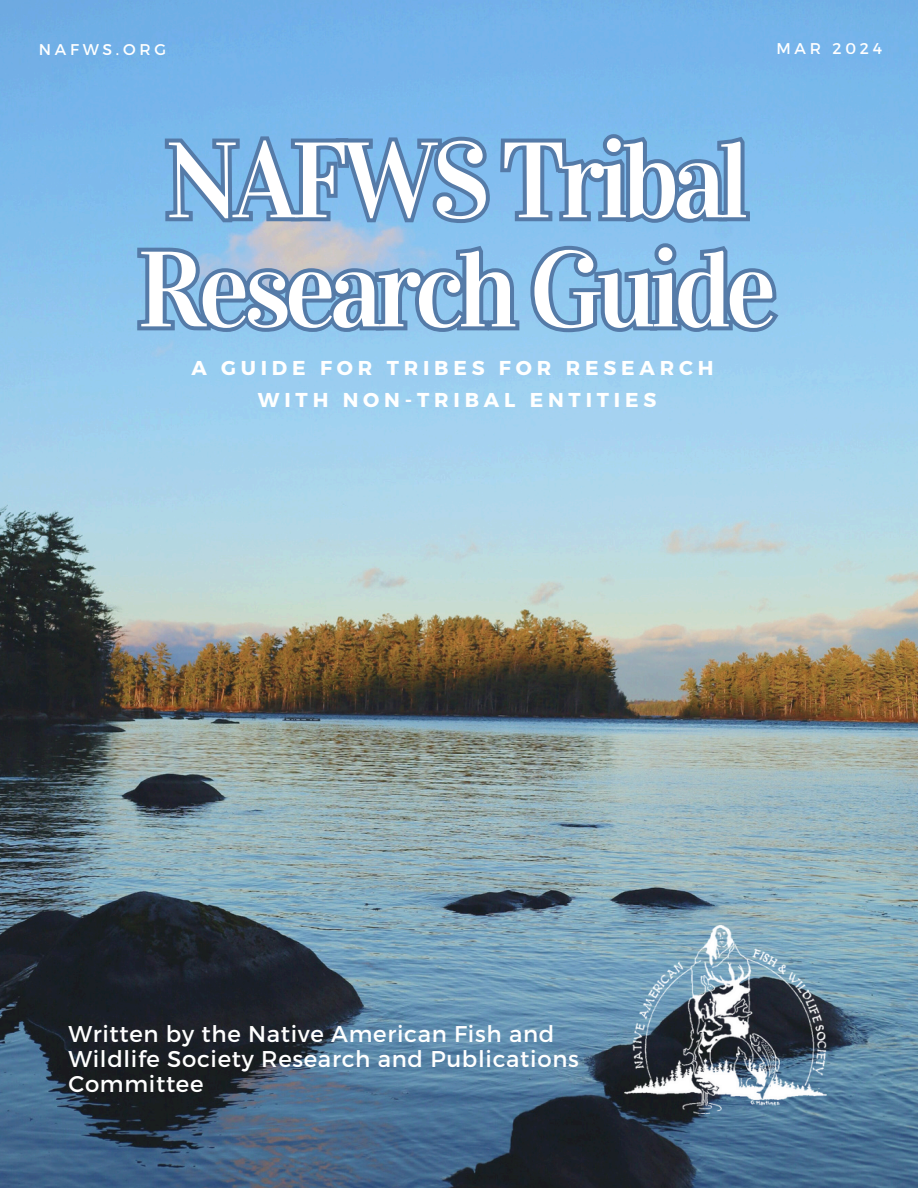
<style>
.page{position:relative;width:918px;height:1188px;background:#fff}
.page>*{position:absolute;margin:0;border:0;box-sizing:border-box;transform-origin:0 0}
.t1{font:107.1px/109.2px "Vidaloka";letter-spacing:-.06em;color:#fff}
.t2{font:22.8px/24.8px "Montserrat";letter-spacing:.03em;color:#fff}
.t3{font:700 20.1px/31.5px "Montserrat";letter-spacing:.24em;color:#fff;text-align:center}
.t4{font:15.6px "Montserrat";letter-spacing:.24em;color:#fff}
</style>
<div class="page">
<img style="left:0;top:0;width:918px;height:1188px">
<img style="left:625px;top:925px;width:201px;height:188px">
<svg style="left:160px;top:128px;width:594px;height:101px;background:#6ea0ce"></svg>
<svg style="left:133px;top:237px;width:651px;height:101px;background:#79a4cd"></svg>
<h3 class="t4" style="left:39px;top:39px;width:129px">NAFWS.ORG</h3>
<h1 class="t4" style="left:777px;top:38px;width:107px">MAR 2024</h1>
<p class="t1" style="left:137px;top:127px;width:641px">NAFWS Tribal<br>Research Guide</p>
<p class="t3" style="left:191px;top:351px;width:524px">A GUIDE FOR TRIBES FOR RESEARCH<br>WITH NON-TRIBAL ENTITIES</p>
<h2 class="t2" style="left:68px;top:1020px;width:512px">Written by the Native American Fish and<br>Wildlife Society Research and Publications<br>Committee</h2>
</div>
